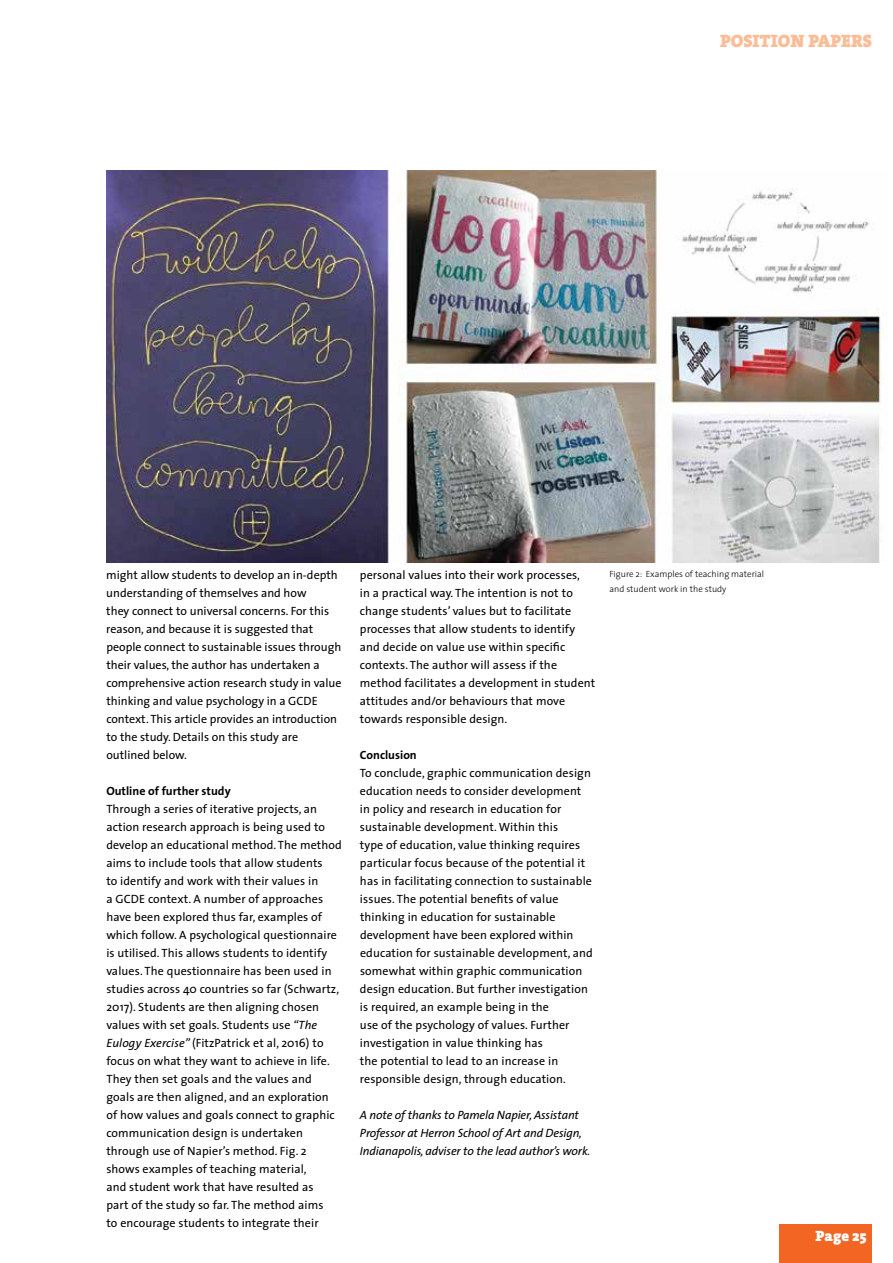
<style>
.page{position:relative;width:893px;height:1263px;background:#fff}
.page>*{position:absolute;margin:0;border:0;box-sizing:border-box;transform-origin:0 0}
.t1{font:18px "The Serif Black Caps";color:#fbbd97}
.t2{font:900 15px "The Serif";color:#fff}
.t3{font:12px/18px "The Sans";letter-spacing:.01em;color:#000}
.t4{font:italic 12px/18px "The Sans";letter-spacing:-.01em;color:#000}
.t5{font:700 12px "The Sans";color:#000}
.t6{font:300 9px/15px "The Sans";color:#000}
.s1{font-style:italic}
</style>
<div class="page">
<div style="left:780px;top:1225px;width:92px;height:38px;background:#f26522"></div>
<img style="left:106px;top:170px;width:778px;height:392px">
<h1 class="t1" style="left:720px;top:25px;width:153px">POSITION PAPERS</h1>
<p class="t3" style="left:106px;top:566px;width:237px">might allow students to develop an in-depth understanding of themselves and how<br>they connect to universal concerns. For this reason, and because it is suggested that people connect to sustainable issues through their values, the author has undertaken a comprehensive action research study in value thinking and value psychology in a GCDE context. This article provides an introduction to the study. Details on this study are outlined below.</p>
<p class="t5" style="left:106px;top:781px;width:126px">Outline of further study</p>
<p class="t3" style="left:106px;top:800px;width:237px">Through a series of iterative projects, an action research approach is being used to develop an educational method. The method aims to include tools that allow students<br>to identify and work with their values in<br>a GCDE context. A number of approaches have been explored thus far, examples of which follow. A psychological questionnaire is utilised. This allows students to identify values. The questionnaire has been used in studies across 40 countries so far (Schwartz, 2017). Students are then aligning chosen values with set goals. Students use <span class="s1">“The Eulogy Exercise”</span> (FitzPatrick et al, 2016) to focus on what they want to achieve in life.<br>They then set goals and the values and goals are then aligned, and an exploration of how values and goals connect to graphic communication design is undertaken through use of Napier’s method. Fig. 2 shows examples of teaching material,<br>and student work that have resulted as<br>part of the study so far. The method aims<br>to encourage students to integrate their</p>
<p class="t3" style="left:360px;top:566px;width:237px">personal values into their work processes,<br>in a practical way. The intention is not to change students’ values but to facilitate processes that allow students to identify and decide on value use within specific contexts. The author will assess if the method facilitates a development in student attitudes and/or behaviours that move towards responsible design.</p>
<p class="t5" style="left:360px;top:745px;width:58px">Conclusion</p>
<p class="t3" style="left:360px;top:764px;width:234px">To conclude, graphic communication design education needs to consider development in policy and research in education for sustainable development.Within this<br>type of education, value thinking requires particular focus because of the potential it has in facilitating connection to sustainable issues. The potential benefits of value thinking in education for sustainable development have been explored within education for sustainable development, and somewhat within graphic communication design education. But further investigation is required, an example being in the<br>use of the psychology of values. Further investigation in value thinking has<br>the potential to lead to an increase in responsible design, through education.</p>
<p class="t4" style="left:360px;top:1106px;width:232px">A note of thanks to Pamela Napier, Assistant<br>Professor at Herron School of Art and Design,<br>Indianapolis, adviser to the lead author’s work.</p>
<p class="t6" style="left:610px;top:566px;width:156px">Figure 2: Examples of teaching material and student work in the study</p>
<p class="t2" style="left:815px;top:1223px;width:53px">Page 25</p>
</div>
